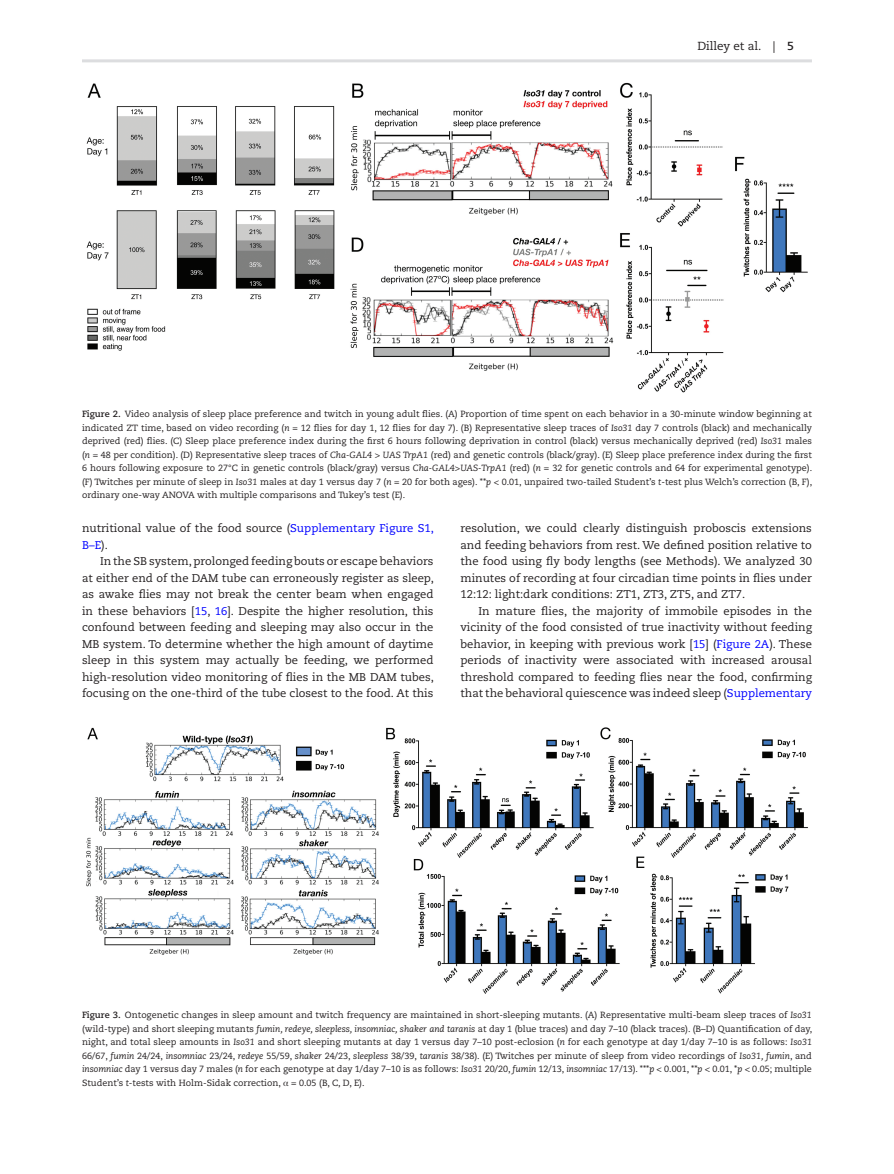
<style>
.page{position:relative;width:894px;height:1174px;background:#fff}
.page>*{position:absolute;margin:0;border:0;box-sizing:border-box;transform-origin:0 0}
.t1{font:11.7px "Caecilia LT Std";color:#231f20}
.t2{font:11.25px/16.5px "Caecilia LT Std";color:#231f20;text-align:justify}
.t3{font:9px/13.5px "Caecilia LT Std";color:#231f20;text-align:justify}
.s1{font-weight:700}
.s2{font-style:italic}
.s3{color:#00f}
.s4{font-family:"Gandhari Unicode"}
</style>
<div class="page">
<img style="left:86px;top:83px;width:721px;height:310px">
<img style="left:86px;top:727px;width:722px;height:267px">
<hr style="left:82px;top:59px;width:729px;height:3px;background:#dcdddf">
<p class="t1" style="left:697px;top:40px;width:98px">Dilley et al. | <span class="s1">5</span></p>
<p class="t3" style="left:82px;top:407px;width:731px"><span class="s1">Figure 2.</span> Video analysis of sleep place preference and twitch in young adult flies. (A) Proportion of time spent on each behavior in a 30-minute window beginning at indicated ZT time, based on video recording (<span class="s2">n</span> = 12 flies for day 1, 12 flies for day 7). (B) Representative sleep traces of <span class="s2">Iso31</span> day 7 controls (black) and mechanically deprived (red) flies. (C) Sleep place preference index during the first 6 hours following deprivation in control (black) versus mechanically deprived (red) <span class="s2">Iso31</span> males (<span class="s2">n</span> = 48 per condition). (D) Representative sleep traces of <span class="s2">Cha-GAL4 &gt; UAS TrpA1</span> (red) and genetic controls (black/gray). (E) Sleep place preference index during the first 6 hours following exposure to 27°C in genetic controls (black/gray) versus <span class="s2">Cha-GAL4&gt;UAS-TrpA1</span> (red) (<span class="s2">n</span> = 32 for genetic controls and 64 for experimental genotype). (F) Twitches per minute of sleep in <span class="s2">Iso31</span> males at day 1 versus day 7 (<span class="s2">n</span> = 20 for both ages). **<span class="s2">p</span> &lt; 0.01, unpaired two-tailed Student’s <span class="s2">t</span>-test plus Welch’s correction (B, F), ordinary one-way ANOVA with multiple comparisons and Tukey’s test (E).</p>
<p class="t2" style="left:82px;top:520px;width:353px">nutritional value of the food source (<span class="s3">Supplementary Figure S1,<br>B–E</span>).</p>
<p class="t2" style="left:82px;top:553px;width:353px;text-indent:18px">In the SB system, prolonged feeding bouts or escape behaviors at either end of the DAM tube can erroneously register as sleep, as awake flies may not break the center beam when engaged in these behaviors [<span class="s3">15</span>, <span class="s3">16</span>]. Despite the higher resolution, this confound between feeding and sleeping may also occur in the MB system. To determine whether the high amount of daytime sleep in this system may actually be feeding, we performed high-resolution video monitoring of flies in the MB DAM tubes, focusing on the one-third of the tube closest to the food. At this</p>
<p class="t2" style="left:460px;top:520px;width:353px">resolution, we could clearly distinguish proboscis extensions and feeding behaviors from rest. We defined position relative to the food using fly body lengths (see Methods). We analyzed 30 minutes of recording at four circadian time points in flies under 12:12: light:dark conditions: ZT1, ZT3, ZT5, and ZT7.</p>
<p class="t2" style="left:460px;top:603px;width:353px;text-indent:18px">In mature flies, the majority of immobile episodes in the vicinity of the food consisted of true inactivity without feeding behavior, in keeping with previous work [<span class="s3">15</span>] (<span class="s3">Figure 2A</span>). These periods of inactivity were associated with increased arousal threshold compared to feeding flies near the food, confirming that the behavioral quiescence was indeed sleep (<span class="s3">Supplementary</span></p>
<p class="t3" style="left:82px;top:1008px;width:731px"><span class="s1">Figure 3.</span> Ontogenetic changes in sleep amount and twitch frequency are maintained in short-sleeping mutants. (A) Representative multi-beam sleep traces of <span class="s2">Iso31 </span>(wild-type) and short sleeping mutants <span class="s2">fumin, redeye, sleepless, insomniac, shaker and taranis</span> at day 1 (blue traces) and day 7–10 (black traces). (B–D) Quantification of day, night, and total sleep amounts in <span class="s2">Iso31</span> and short sleeping mutants at day 1 versus day 7–10 post-eclosion (<span class="s2">n</span> for each genotype at day 1/day 7–10 is as follows: <span class="s2">Iso31<br></span>66/67, <span class="s2">fumin</span> 24/24, <span class="s2">insomniac</span> 23/24, <span class="s2">redeye</span> 55/59, <span class="s2">shaker</span> 24/23, <span class="s2">sleepless</span> 38/39, <span class="s2">taranis</span> 38/38). (E) Twitches per minute of sleep from video recordings of <span class="s2">Iso31, fumin</span>, and <span class="s2">insomniac</span> day 1 versus day 7 males (<span class="s2">n</span> for each genotype at day 1/day 7–10 is as follows: <span class="s2">Iso31</span> 20/20, <span class="s2">fumin</span> 12/13, <span class="s2">insomniac</span> 17/13). ***<span class="s2">p</span> &lt; 0.001, **<span class="s2">p</span> &lt; 0.01, *<span class="s2">p</span> &lt; 0.05; multiple Student’s <span class="s2">t</span>-tests with Holm-Sidak correction, <span class="s4">α</span> = 0.05 (B, C, D, E).</p>
</div>
